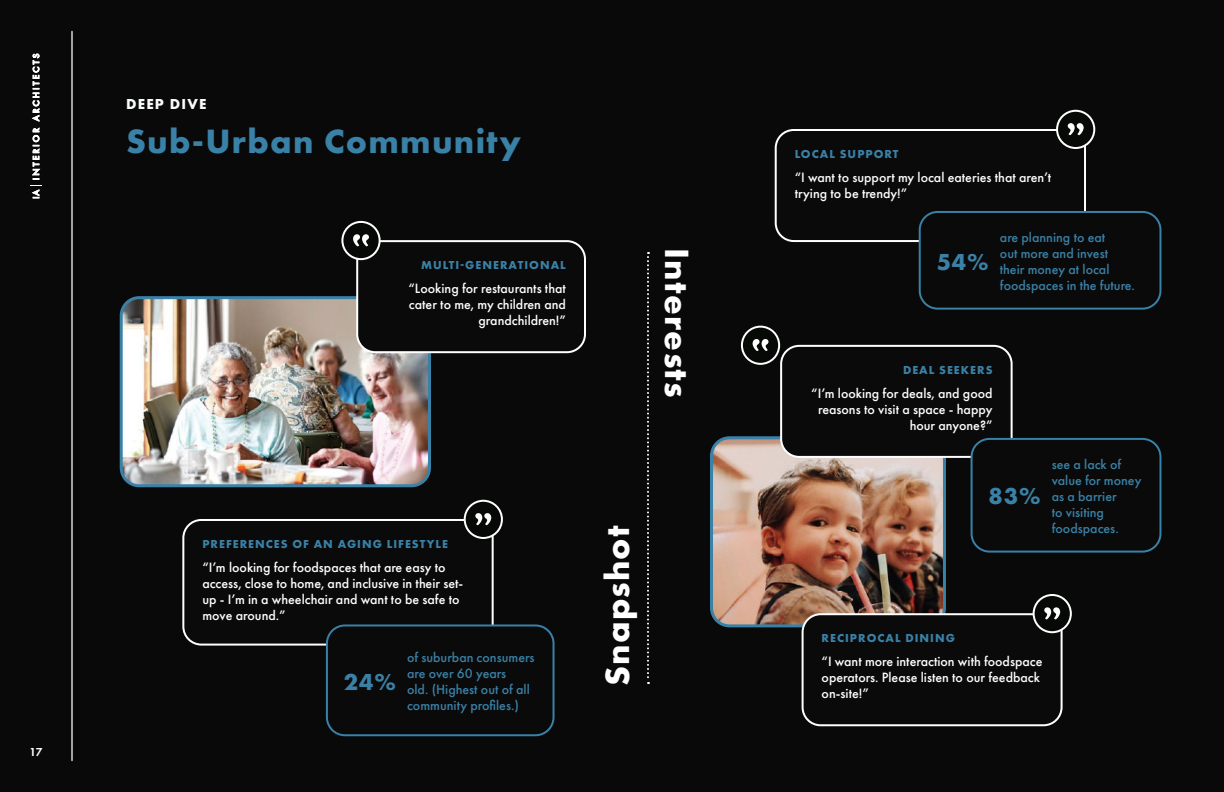
<style>
.page{position:relative;width:1224px;height:792px;background:#090909}
.page>*{position:absolute;margin:0;border:0;box-sizing:border-box;transform-origin:0 0}
.t1{font:700 35px "Futura PT";letter-spacing:.035em;color:#3a81a7}
.t2{font:700 35px "Futura PT";letter-spacing:.035em;color:#fff}
.t3{font:700 24px "Futura PT";color:#3a81a7}
.t4{font:700 15px "Futura PT";letter-spacing:.085em;color:#f9fafa}
.t5{font:500 14px/16px "Futura PT";color:#fff}
.t6{font:500 14px/16px "Futura PT";color:#3a81a7}
.t7{font:700 12px "Futura PT";letter-spacing:.085em;color:#3a81a7}
.t8{font:600 12px "Futura PT";color:#fff}
</style>
<div class="page">
<svg style="left:33px;top:54px;width:6px;height:67px"></svg>
<svg style="left:30px;top:128px;width:12px;height:70px"></svg>
<hr style="left:71px;top:32px;width:2px;height:728px;background:#f9fafa">
<img style="left:121px;top:300px;width:306px;height:186px">
<div style="left:120px;top:296px;width:311px;height:191px;border:3px solid #3a81a7;border-radius:18px"></div>
<img style="left:714px;top:440px;width:228px;height:186px">
<div style="left:710px;top:436px;width:236px;height:191px;border:3px solid #3a81a7;border-radius:18px"></div>
<div style="left:357px;top:241px;width:228px;height:111px;background:#0a0a0a;border-radius:18px"></div>
<div style="left:356px;top:240px;width:230px;height:113px;border:2px solid #fff;border-radius:18px"></div>
<div style="left:182px;top:519px;width:312px;height:127px;border:2px solid #fff;border-radius:18px"></div>
<div style="left:775px;top:129px;width:311px;height:113px;border:2px solid #fff;border-radius:18px"></div>
<div style="left:803px;top:614px;width:259px;height:111px;background:#0a0a0a;border-radius:18px"></div>
<div style="left:802px;top:613px;width:261px;height:113px;border:2px solid #fff;border-radius:18px"></div>
<div style="left:781px;top:346px;width:231px;height:111px;background:#0a0a0a;border-radius:18px"></div>
<div style="left:780px;top:345px;width:233px;height:113px;border:2px solid #fff;border-radius:18px"></div>
<div style="left:327px;top:625px;width:227px;height:110px;background:#0a0a0a;border-radius:18px"></div>
<div style="left:326px;top:624px;width:229px;height:112px;border:2px solid #3a81a7;border-radius:18px"></div>
<div style="left:342px;top:222px;width:38px;height:37px;background:#070907;border-radius:50%"></div>
<div style="left:341px;top:221px;width:40px;height:39px;border:2px solid #fff;border-radius:50%"></div>
<svg style="left:353px;top:234px;width:16px;height:12px"></svg>
<div style="left:465px;top:501px;width:37px;height:37px;background:#070907;border-radius:50%"></div>
<div style="left:464px;top:500px;width:39px;height:39px;border:2px solid #fff;border-radius:50%"></div>
<svg style="left:475px;top:513px;width:16px;height:12px"></svg>
<div style="left:1057px;top:111px;width:37px;height:37px;background:#070907;border-radius:50%"></div>
<div style="left:1056px;top:110px;width:39px;height:39px;border:2px solid #fff;border-radius:50%"></div>
<svg style="left:1068px;top:123px;width:16px;height:12px"></svg>
<div style="left:1034px;top:595px;width:37px;height:37px;background:#070907;border-radius:50%"></div>
<div style="left:1033px;top:594px;width:39px;height:39px;border:2px solid #fff;border-radius:50%"></div>
<svg style="left:1044px;top:607px;width:16px;height:12px"></svg>
<div style="left:741px;top:326px;width:39px;height:39px;border:2px solid #fff;border-radius:50%"></div>
<svg style="left:753px;top:339px;width:15px;height:12px"></svg>
<svg style="left:647px;top:252px;width:2px;height:432px"></svg>
<div style="left:920px;top:212px;width:240px;height:97px;background:#0a0a0a;border-radius:18px"></div>
<div style="left:919px;top:211px;width:242px;height:99px;border:2px solid #3a81a7;border-radius:18px"></div>
<div style="left:972px;top:439px;width:188px;height:113px;background:#0a0a0a;border-radius:18px"></div>
<div style="left:971px;top:438px;width:190px;height:115px;border:2px solid #3a81a7;border-radius:18px"></div>
<p class="t8" style="left:29px;top:745px;width:15px">17</p>
<p class="t4" style="left:126px;top:94px;width:82px">DEEP DIVE</p>
<p class="t1" style="left:126px;top:118px;width:397px">Sub-Urban Community</p>
<p class="t7" style="left:421px;top:258px;width:146px">MULTI-GENERATIONAL</p>
<p class="t5" style="left:408px;top:281px;width:159px;text-align:right">“Looking for restaurants that cater to me, my children and grandchildren!”</p>
<p class="t2" style="left:699px;top:248px;width:151px;rotate:90deg">Interests</p>
<p class="t7" style="left:202px;top:536px;width:247px">PREFERENCES OF AN AGING LIFESTYLE</p>
<p class="t5" style="left:202px;top:559px;width:262px">“I’m looking for foodspaces that are easy to access, close to home, and inclusive in their set&shy;up - I’m in a wheelchair and want to be safe to move around.”</p>
<p class="t3" style="left:344px;top:667px;width:53px">24%</p>
<p class="t6" style="left:407px;top:649px;width:129px">of suburban consumers are over 60 years<br>old. (Highest out of all community profiles.)</p>
<p class="t2" style="left:595px;top:686px;width:162px;rotate:-90deg">Snapshot</p>
<p class="t7" style="left:795px;top:146px;width:105px">LOCAL SUPPORT</p>
<p class="t5" style="left:795px;top:169px;width:258px">“I want to support my local eateries that aren’t trying to be trendy!”</p>
<p class="t3" style="left:937px;top:247px;width:53px">54%</p>
<p class="t6" style="left:1000px;top:229px;width:137px">are planning to eat<br>out more and invest their money at local foodspaces in the future.</p>
<p class="t7" style="left:903px;top:362px;width:91px">DEAL SEEKERS</p>
<p class="t5" style="left:811px;top:385px;width:183px;text-align:right">“I’m looking for deals, and good reasons to visit a space - happy hour anyone?”</p>
<p class="t3" style="left:989px;top:480px;width:53px">83%</p>
<p class="t6" style="left:1052px;top:456px;width:91px">see a lack of value for money as a barrier<br>to visiting foodspaces.</p>
<p class="t7" style="left:822px;top:631px;width:135px">RECIPROCAL DINING</p>
<p class="t5" style="left:822px;top:654px;width:223px">“I want more interaction with foodspace operators. Please listen to our feedback on-site!”</p>
</div>
